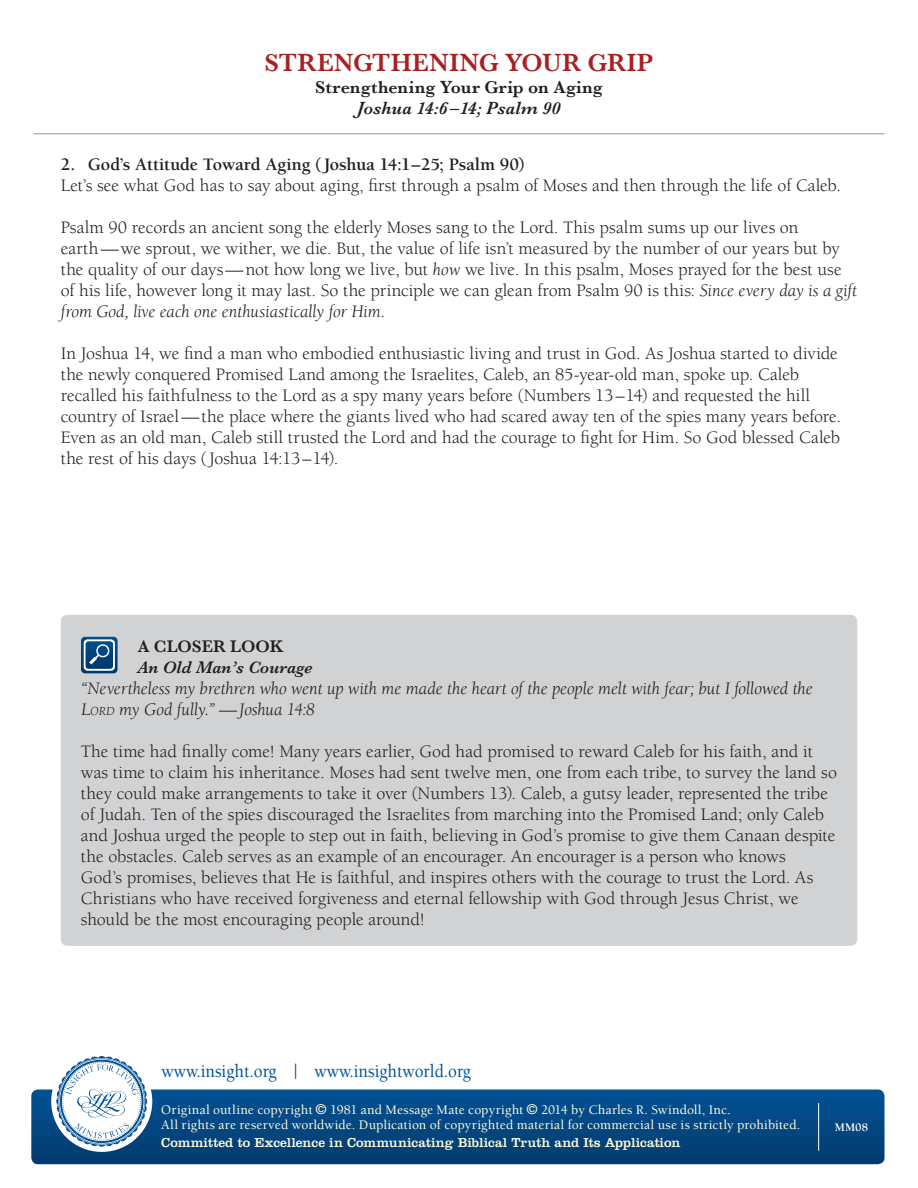
<style>
.page{position:relative;width:918px;height:1188px;background:#fff}
.page>*{position:absolute;margin:0;border:0;box-sizing:border-box;transform-origin:0 0}
.t1{font:600 25.5px "Baskerville";letter-spacing:.02em;color:#aa1f22}
.t2{font:500 18.9px "Berkeley";color:#005294;scale:.9 1}
.t3{font:18px/21px "Berkeley";color:#231f20}
.t4{font:italic 18px/21px "Berkeley";letter-spacing:-.01em;color:#231f20}
.t5{font:700 18px "Berkeley";letter-spacing:-.005em;color:#231f20}
.t6{font:600 18px "Baskerville";letter-spacing:-.005em;color:#231f20}
.t7{font:italic 600 18px "Baskerville";color:#231f20}
.t8{font:italic 600 17.25px "Baskerville";color:#231f20}
.t9{font:600 17.25px "Baskerville";color:#231f20}
.t10{font:500 13.5px/15px "Berkeley";letter-spacing:.01em;color:#fffcdc}
.t11{font:13.5px "Clarendon";letter-spacing:.005em;color:#fffcdc}
.t12{font:700 12px "Berkeley";color:#fff}
.s1{font-style:italic}
.s2{font-style:inherit}
.s3{font-size:12.6px}
</style>
<div class="page">
<div style="left:31px;top:1090px;width:854px;height:74px;background:linear-gradient(to bottom,#015294,#043b6f);border-radius:7px"></div>
<div style="left:51px;top:1051px;width:101px;height:101px;background:#fff;border-radius:50%"></div>
<svg style="left:56px;top:1056px;width:91px;height:91px"></svg>
<hr style="left:33px;top:133px;width:852px;height:1px;background:#939598">
<hr style="left:818px;top:1103px;width:1px;height:48px;background:#fff">
<div style="left:61px;top:615px;width:796px;height:331px;background:#d1d2d4;border-radius:7px"></div>
<svg style="left:81px;top:637px;width:37px;height:36px"></svg>
<svg style="left:316px;top:1104px;width:10px;height:11px"></svg>
<svg style="left:527px;top:1104px;width:10px;height:11px"></svg>
<h1 class="t1" style="left:265px;top:48px;width:390px">STRENGTHENING YOUR GRIP</h1>
<p class="t6" style="left:315px;top:76px;width:289px">STRENGTHENING YOUR GRIP ON AGING</p>
<p class="t7" style="left:357px;top:98px;width:205px">Joshua 14:6–14; Psalm 90</p>
<p class="t5" style="left:61px;top:155px;width:465px">2. God’s Attitude Toward Aging (Joshua 14:1–25; Psalm 90)</p>
<p class="t3" style="left:61px;top:175px;width:782px">Let’s see what God has to say about aging, first through a psalm of Moses and then through the life of Caleb.</p>
<p class="t3" style="left:61px;top:217px;width:798px">Psalm 90 records an ancient song the elderly Moses sang to the Lord. This psalm sums up our lives on earth—we sprout, we wither, we die. But, the value of life isn’t measured by the number of our years but by the quality of our days—not how long we live, but <span class="s1">how</span> we live. In this psalm, Moses prayed for the best use of his life, however long it may last. So the principle we can glean from Psalm 90 is this: <span class="s1">Since every day is a gift from God, live each one enthusiastically for Him</span>.</p>
<p class="t3" style="left:61px;top:343px;width:782px">In Joshua 14, we find a man who embodied enthusiastic living and trust in God. As Joshua started to divide the newly conquered Promised Land among the Israelites, Caleb, an 85-year-old man, spoke up. Caleb recalled his faithfulness to the Lord as a spy many years before (Numbers 13–14) and requested the hill country of Israel—the place where the giants lived who had scared away ten of the spies many years before.<br>Even as an old man, Caleb still trusted the Lord and had the courage to fight for Him. So God blessed Caleb the rest of his days (Joshua 14:13–14).</p>
<p class="t9" style="left:138px;top:637px;width:67px">A CLOSER</p>
<p class="t9" style="left:230px;top:637px;width:55px">LOOK</p>
<p class="t8" style="left:138px;top:658px;width:176px">An Old Man’s Courage</p>
<p class="t4" style="left:81px;top:679px;width:733px">“Nevertheless my brethren who went up with me made the heart of the people melt with fear; but I followed the<br><span class="s2">L</span><span class="s3">ord</span> my God fully.” —Joshua 14:8</p>
<p class="t3" style="left:81px;top:742px;width:758px">The time had finally come! Many years earlier, God had promised to reward Caleb for his faith, and it was time to claim his inheritance. Moses had sent twelve men, one from each tribe, to survey the land so they could make arrangements to take it over (Numbers 13). Caleb, a gutsy leader, represented the tribe of Judah. Ten of the spies discouraged the Israelites from marching into the Promised Land; only Caleb and Joshua urged the people to step out in faith, believing in God’s promise to give them Canaan despite the obstacles. Caleb serves as an example of an encourager. An encourager is a person who knows<br>God’s promises, believes that He is faithful, and inspires others with the courage to trust the Lord. As Christians who have received forgiveness and eternal fellowship with God through Jesus Christ, we should be the most encouraging people around!</p>
<p class="t2" style="left:162px;top:1061px;width:345px">www.insight.org | www.insightworld.org</p>
<p class="t10" style="left:161px;top:1103px;width:641px;text-indent:380px">2014 by Charles R. Swindoll, Inc.<br>All rights are reserved worldwide. Duplication of copyrighted material for commercial use is strictly prohibited.</p>
<p class="t11" style="left:161px;top:1135px;width:521px">Committed to Excellence in Communicating Biblical Truth and Its Application</p>
<p class="t10" style="left:161px;top:1103px;width:153px">Original outline copyright</p>
<p class="t10" style="left:330px;top:1103px;width:195px">1981 and Message Mate copyright</p>
<p class="t12" style="left:835px;top:1121px;width:35px">MM08</p>
</div>
